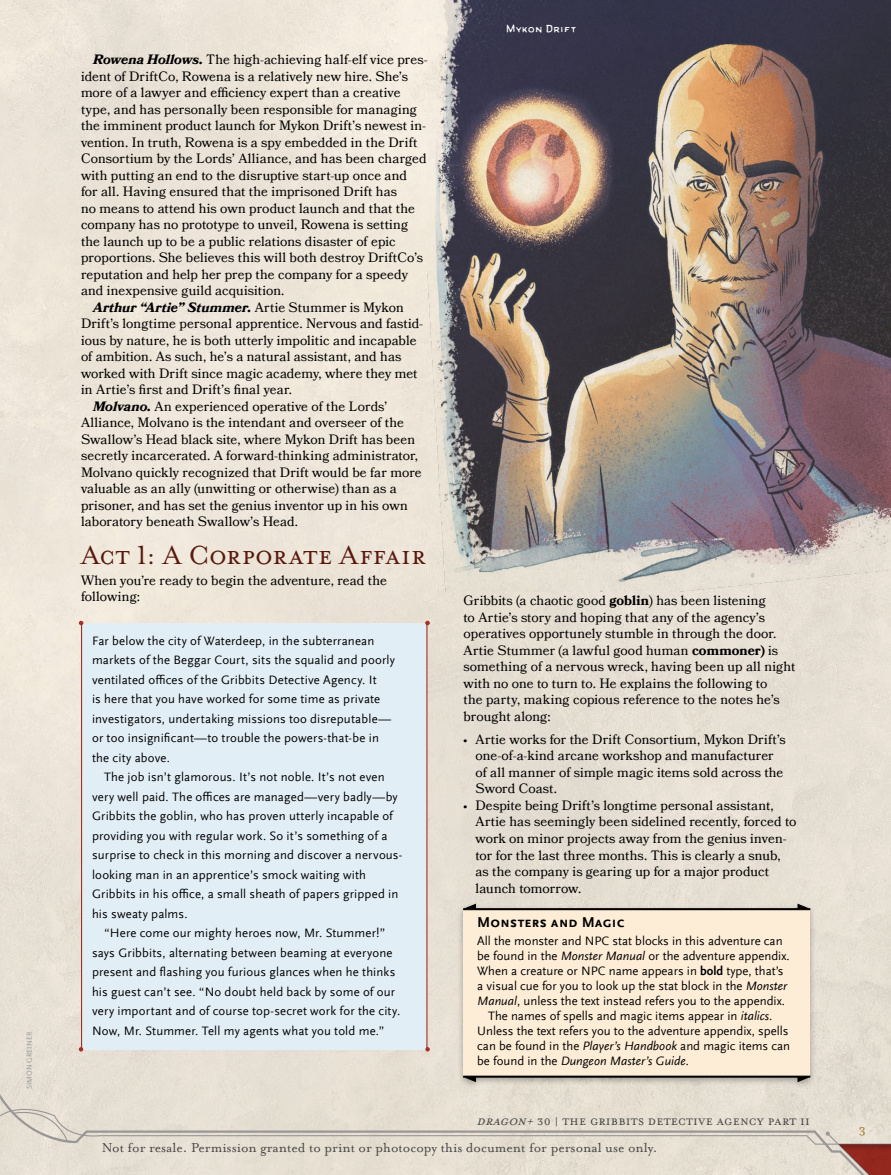
<style>
.page{position:relative;width:891px;height:1175px;background:#fff}
.page>*{position:absolute;margin:0;border:0;box-sizing:border-box;transform-origin:0 0}
.t1{font:30px "Mrs Eaves Small Caps";letter-spacing:.005em;color:#58180d}
.t2{font:15px "Mrs Eaves Roman";color:#484746}
.t3{font:15px "Mrs Eaves All Small Caps";letter-spacing:.01em;color:#484746}
.t4{font:700 15px "Scala Sans Sc Offc";color:#000}
.t5{font:13.5px/16.5px "Bookmania";letter-spacing:.005em;color:#000}
.t6{font:italic 700 13.5px "Bookmania";letter-spacing:.01em;color:#000}
.t7{font:13.5px "Mrs Eaves Roman";color:#9b751d}
.t8{font:12.75px/19.5px "Scala Sans Offc";letter-spacing:.01em;color:#000}
.t9{font:italic 12.75px "Scala Sans Offc";color:#000}
.t10{font:12.75px "Dai Vernon Misdirect";letter-spacing:.01em;color:#fff}
.t11{font:7.5px "Scala Sans Offc";letter-spacing:.015em;color:#969798}
.s1{font-weight:700;font-style:italic}
.s2{font-weight:400;font-style:normal}
.s3{font-weight:700}
.s4{font-style:italic}
.s5{font-style:normal}
</style>
<div class="page">
<div style="left:0;top:0;width:891px;height:1174px;background:#eae3d6"></div>
<svg style="left:0;top:1094px;width:891px;height:80px"></svg>
<div style="left:825px;top:1134px;width:66px;height:40px;background:#000;opacity:.2"></div>
<img style="left:428px;top:0;width:463px;height:591px">
<div style="left:82px;top:623px;width:345px;height:426px;background:#e2eef6"></div>
<hr style="left:81px;top:623px;width:1px;height:426px;background:#a62f26">
<hr style="left:426px;top:623px;width:2px;height:426px;background:#a62f26">
<svg style="left:79px;top:621px;width:4px;height:4px"></svg>
<svg style="left:425px;top:621px;width:5px;height:4px"></svg>
<svg style="left:79px;top:1047px;width:4px;height:4px"></svg>
<svg style="left:425px;top:1047px;width:5px;height:4px"></svg>
<div style="left:457px;top:901px;width:359px;height:188px;background:#000;opacity:.3"></div>
<div style="left:464px;top:910px;width:346px;height:165px;background:#feedd6"></div>
<svg style="left:463px;top:903px;width:347px;height:7px"></svg>
<svg style="left:463px;top:1075px;width:347px;height:7px;background:#88837b"></svg>
<p class="t11" style="left:25px;top:1089px;width:59px;rotate:-90deg">SIMON GREINER</p>
<p class="t5" style="left:93px;top:51px;width:336px"><span class="s1">Rowena Hollows.</span> The high-achieving half-elf vice pres-</p>
<p class="t5" style="left:81px;top:68px;width:328px">ident of DriftCo, Rowena is a relatively new hire. She’s</p>
<p class="t5" style="left:81px;top:84px;width:321px">more of a lawyer and efficiency expert than a creative</p>
<p class="t5" style="left:81px;top:101px;width:338px">type, and has personally been responsible for managing</p>
<p class="t5" style="left:81px;top:117px;width:346px">the imminent product launch for Mykon Drift’s newest in-</p>
<p class="t5" style="left:81px;top:134px;width:338px">vention. In truth, Rowena is a spy embedded in the Drift</p>
<p class="t5" style="left:81px;top:150px;width:347px">Consortium by the Lords’ Alliance, and has been charged</p>
<p class="t5" style="left:81px;top:167px;width:328px">with putting an end to the disruptive start-up once and</p>
<p class="t5" style="left:81px;top:183px;width:318px">for all. Having ensured that the imprisoned Drift has</p>
<p class="t5" style="left:81px;top:200px;width:335px">no means to attend his own product launch and that the</p>
<p class="t5" style="left:81px;top:216px;width:329px">company has no prototype to unveil, Rowena is setting</p>
<p class="t5" style="left:81px;top:233px;width:316px">the launch up to be a public relations disaster of epic</p>
<p class="t5" style="left:81px;top:249px;width:344px">proportions. She believes this will both destroy DriftCo’s</p>
<p class="t5" style="left:81px;top:266px;width:329px">reputation and help her prep the company for a speedy</p>
<p class="t5" style="left:81px;top:282px;width:205px">and inexpensive guild acquisition.</p>
<p class="t6" style="left:93px;top:299px;width:312px">Arthur “Artie” Stummer. <span class="s2">Artie Stummer is Mykon</span></p>
<p class="t5" style="left:81px;top:315px;width:343px">Drift’s longtime personal apprentice. Nervous and fastid-</p>
<p class="t5" style="left:81px;top:332px;width:337px">ious by nature, he is both utterly impolitic and incapable</p>
<p class="t5" style="left:81px;top:348px;width:322px">of ambition. As such, he’s a natural assistant, and has</p>
<p class="t5" style="left:81px;top:365px;width:338px">worked with Drift since magic academy, where they met</p>
<p class="t5" style="left:81px;top:381px;width:213px">in Artie’s first and Drift’s final year.</p>
<p class="t5" style="left:93px;top:398px;width:296px"><span class="s1">Molvano.</span> An experienced operative of the Lords’</p>
<p class="t5" style="left:81px;top:414px;width:324px">Alliance, Molvano is the intendant and overseer of the</p>
<p class="t5" style="left:81px;top:431px;width:336px">Swallow’s Head black site, where Mykon Drift has been</p>
<p class="t5" style="left:81px;top:447px;width:339px">secretly incarcerated. A forward-thinking administrator,</p>
<p class="t5" style="left:81px;top:464px;width:342px">Molvano quickly recognized that Drift would be far more</p>
<p class="t5" style="left:81px;top:480px;width:317px">valuable as an ally (unwitting or otherwise) than as a</p>
<p class="t5" style="left:81px;top:497px;width:328px">prisoner, and has set the genius inventor up in his own</p>
<p class="t5" style="left:81px;top:513px;width:219px">laboratory beneath Swallow’s Head.</p>
<h1 class="t1" style="left:81px;top:539px;width:346px">Act 1: A Corporate Affair</h1>
<p class="t5" style="left:81px;top:572px;width:307px">When you’re ready to begin the adventure, read the following:</p>
<p class="t8" style="left:92px;top:631px;width:305px">Far below the city of Waterdeep, in the subterranean markets of the Beggar Court, sits the squalid and poorly ventilated offices of the Gribbits Detective Agency. It<br>is here that you have worked for some time as private investigators, undertaking missions too disreputable— or too insignificant—to trouble the powers-that-be in the city above.</p>
<p class="t8" style="left:92px;top:767px;width:312px;text-indent:12px">The job isn’t glamorous. It’s not noble. It’s not even very well paid. The offices are managed—very badly—by Gribbits the goblin, who has proven utterly incapable of providing you with regular work. So it’s something of a surprise to check in this morning and discover a nervous&shy;looking man in an apprentice’s smock waiting with Gribbits in his office, a small sheath of papers gripped in his sweaty palms.</p>
<p class="t8" style="left:92px;top:923px;width:310px;text-indent:12px">“Here come our mighty heroes now, Mr. Stummer!” says Gribbits, alternating between beaming at everyone present and flashing you furious glances when he thinks his guest can’t see. “No doubt held back by some of our very important and of course top-secret work for the city.<br>Now, Mr. Stummer. Tell my agents what you told me.”</p>
<p class="t10" style="left:506px;top:21px;width:72px">Mykon Drift</p>
<p class="t5" style="left:463px;top:592px;width:333px">Gribbits (a chaotic good <span class="s3">goblin</span>) has been listening<br>to Artie’s story and hoping that any of the agency’s operatives opportunely stumble in through the door.<br>Artie Stummer (a lawful good human <span class="s3">commoner)</span> is something of a nervous wreck, having been up all night with no one to turn to. He explains the following to<br>the party, making copious reference to the notes he’s brought along:</p>
<p class="t5" style="left:475px;top:731px;width:312px;text-indent:-12px">• Artie works for the Drift Consortium, Mykon Drift’s one-of-a-kind arcane workshop and manufacturer of all manner of simple magic items sold across the Sword Coast.</p>
<p class="t5" style="left:475px;top:797px;width:322px;text-indent:-12px">• Despite being Drift’s longtime personal assistant, Artie has seemingly been sidelined recently, forced to work on minor projects away from the genius inven&shy;tor for the last three months. This is clearly a snub, as the company is gearing up for a major product launch tomorrow.</p>
<p class="t4" style="left:477px;top:914px;width:149px">Monsters and Magic</p>
<p class="t8" style="left:477px;top:931px;width:307px">All the monster and NPC stat blocks in this adventure can</p>
<p class="t8" style="left:477px;top:946px;width:314px">be found in the <span class="s4">Monster Manual</span> or the adventure appendix.</p>
<p class="t8" style="left:477px;top:961px;width:308px">When a creature or NPC name appears in <span class="s3">bold</span> type, that’s</p>
<p class="t8" style="left:477px;top:976px;width:311px">a visual cue for you to look up the stat block in the <span class="s4">Monster</span></p>
<p class="t8" style="left:477px;top:991px;width:309px"><span class="s4">Manual</span>, unless the text instead refers you to the appendix.</p>
<p class="t8" style="left:488px;top:1006px;width:286px">The names of spells and magic items appear in <span class="s4">italics</span>.</p>
<p class="t8" style="left:477px;top:1021px;width:313px">Unless the text refers you to the adventure appendix, spells</p>
<p class="t8" style="left:477px;top:1036px;width:314px">can be found in the <span class="s4">Player’s Handbook</span> and magic items can</p>
<p class="t9" style="left:477px;top:1054px;width:213px"><span class="s5">be found in the</span> Dungeon Master’s Guide<span class="s5">.</span></p>
<p class="t3" style="left:477px;top:1115px;width:335px"><span class="s4">Dragon+</span> 30 | The Gribbits Detective Agency Part II</p>
<p class="t2" style="left:102px;top:1139px;width:557px">Not for resale. Permission granted to print or photocopy this document for personal use only.</p>
<p class="t7" style="left:859px;top:1121px;width:8px">3</p>
</div>
